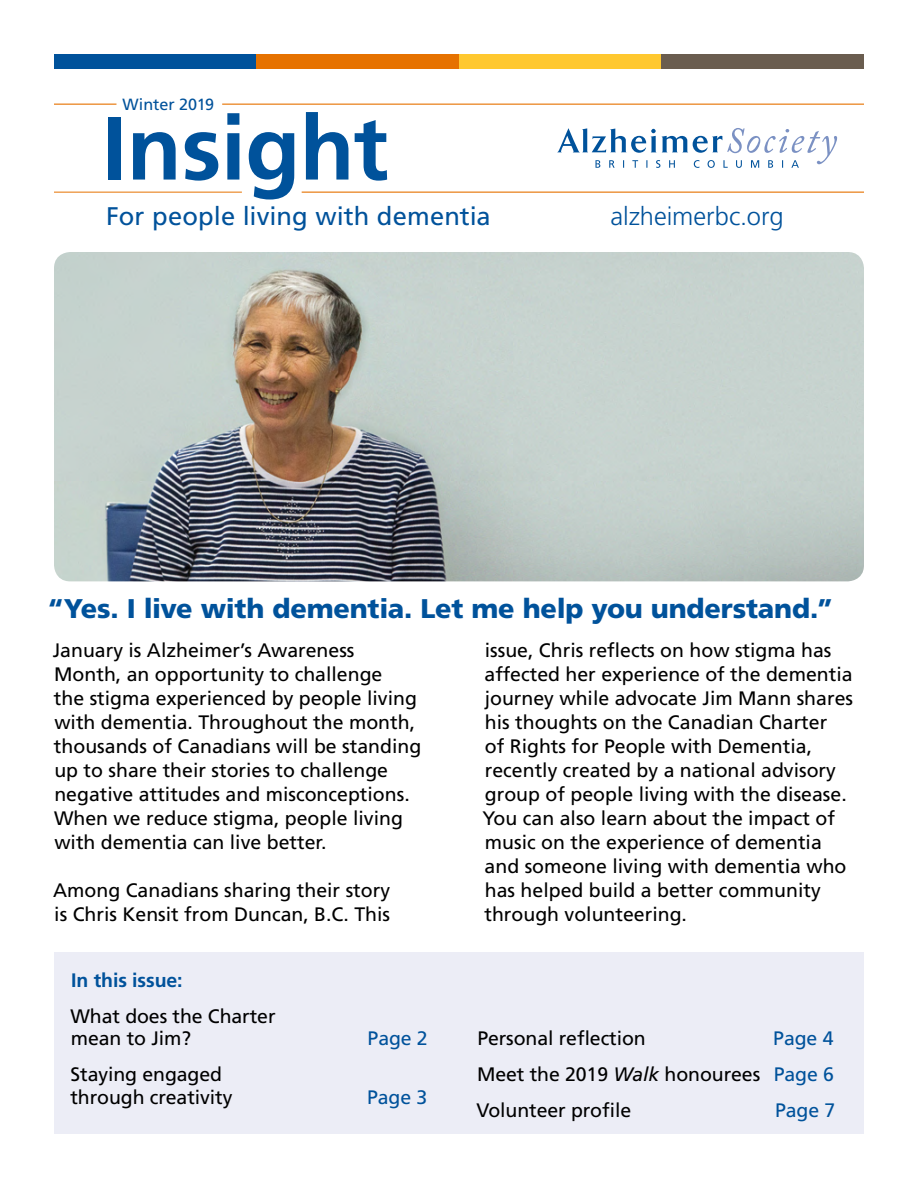
<style>
.page{position:relative;width:918px;height:1188px;background:#fff}
.page>*{position:absolute;margin:0;border:0;box-sizing:border-box;transform-origin:0 0}
.t1{font:700 90px "Frutiger LT Std";letter-spacing:-.005em;color:#00529b}
.t2{font:900 27px "Frutiger LT Std";letter-spacing:-.01em;color:#00529b}
.t3{font:25.5px "Frutiger LT Std";letter-spacing:.005em;color:#00529b}
.t4{font:300 25.5px "Frutiger LT Std";color:#00529b}
.t5{font:19.5px/24px "Frutiger LT Std";color:#000}
.t6{font:19.5px "Frutiger LT Std";letter-spacing:-.005em;color:#00529b}
.t7{font:700 19.5px "Frutiger LT Std";letter-spacing:-.005em;color:#00529b}
.t8{font:16.2px "Frutiger LT Std";letter-spacing:-.005em;color:#00529b}
.s1{color:#00529b}
.s2{font-style:italic}
</style>
<div class="page">
<hr style="left:302px;top:192px;width:562px;height:1px;background:#e67200">
<hr style="left:54px;top:192px;width:188px;height:1px;background:#e67200">
<hr style="left:54px;top:104px;width:810px;height:1px;background:#e67200">
<svg style="left:557px;top:128px;width:280px;height:40px"></svg>
<hr style="left:116px;top:102px;width:106px;height:3px;background:#fff">
<div style="left:54px;top:54px;width:202px;height:15px;background:#00529b"></div>
<div style="left:459px;top:54px;width:203px;height:15px;background:#ffc82f"></div>
<div style="left:256px;top:54px;width:203px;height:15px;background:#e67200"></div>
<div style="left:662px;top:54px;width:202px;height:15px;background:#6a5d4f"></div>
<div style="left:54px;top:952px;width:810px;height:182px;background:#ecedf6"></div>
<img style="left:54px;top:252px;width:810px;height:329px">
<p class="t8" style="left:123px;top:95px;width:93px">Winter 2019</p>
<h1 class="t1" style="left:102px;top:95px;width:288px">Insight</h1>
<h3 class="t3" style="left:106px;top:201px;width:386px">For people living with dementia</h3>
<h3 class="t4" style="left:611px;top:202px;width:174px">alzheimerbc.org</h3>
<h2 class="t2" style="left:48px;top:592px;width:787px">“Yes. I live with dementia. Let me help you understand.”</h2>
<p class="t5" style="left:53px;top:639px;width:370px">January is Alzheimer’s Awareness Month, an opportunity to challenge<br>the stigma experienced by people living with dementia. Throughout the month, thousands of Canadians will be standing up to share their stories to challenge negative attitudes and misconceptions.<br>When we reduce stigma, people living with dementia can live better.</p>
<p class="t5" style="left:53px;top:879px;width:339px">Among Canadians sharing their story is Chris Kensit from Duncan, B.C. This</p>
<p class="t5" style="left:483px;top:639px;width:372px">issue, Chris reflects on how stigma has affected her experience of the dementia journey while advocate Jim Mann shares his thoughts on the Canadian Charter<br>of Rights for People with Dementia, recently created by a national advisory group of people living with the disease.<br>You can also learn about the impact of music on the experience of dementia and someone living with dementia who has helped build a better community through volunteering.</p>
<p class="t7" style="left:71px;top:968px;width:113px">In this issue:</p>
<p class="t5" style="left:71px;top:1005px;width:207px;line-height:22.5px">What does the Charter mean to Jim?</p>
<p class="t5" style="left:70px;top:1063px;width:163px;line-height:22.5px">Staying engaged through creativity</p>
<p class="t6" style="left:368px;top:1027px;width:62px">Page 2</p>
<p class="t6" style="left:367px;top:1085px;width:62px">Page 3</p>
<p class="t5" style="left:477px;top:1027px;width:170px">Personal reflection</p>
<p class="t5" style="left:477px;top:1021px;width:359px;line-height:36px;text-align:justify;text-indent:297px"><span class="s1">Page 4<br></span>Meet the 2019 <span class="s2">Walk</span> honourees <span class="s1">Page 6<br></span>Volunteer profile</p>
<p class="t6" style="left:775px;top:1099px;width:62px">Page 7</p>
</div>
